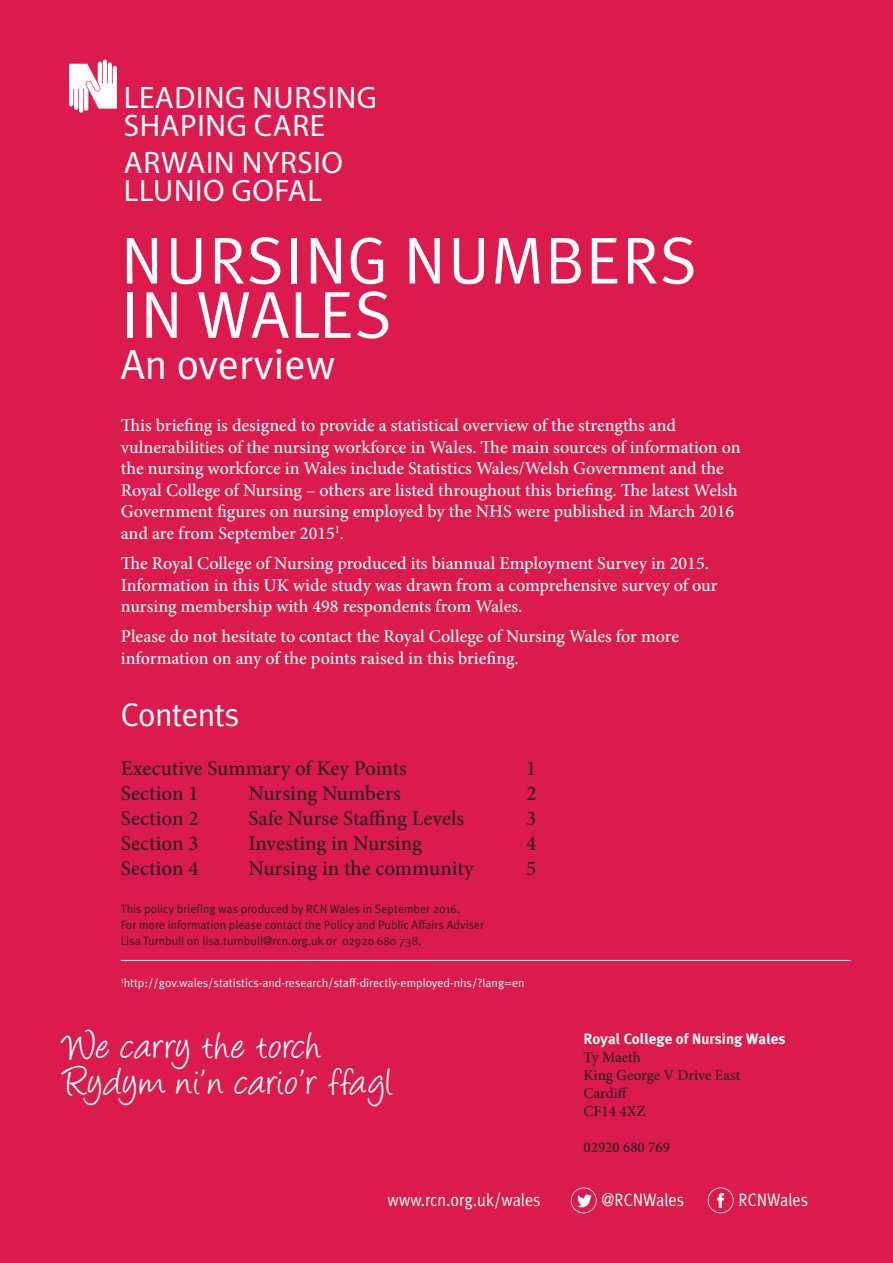
<style>
.page{position:relative;width:893px;height:1263px;background:#db1b4d}
.page>*{position:absolute;margin:0;border:0;box-sizing:border-box;transform-origin:0 0}
.t1{font:66.3px/54.3px "Meta Plus";letter-spacing:.015em;color:#fff}
.t2{font:43.5px/35.5px "Angelina";letter-spacing:.03em;color:#fff}
.t3{font:42.15px "Meta Plus";color:#fff}
.t4{font:33px "Meta Plus";letter-spacing:-.025em;color:#fff}
.t5{font:31.05px/28.2px "Myriad Pro";letter-spacing:.02em;color:#fff}
.t6{font:500 21px "Minion Pro";color:#231f20}
.t7{font:500 18px/21.6px "Minion Pro";color:#fff}
.t8{font:18px "Meta Plus";color:#fff;scale:.9 1}
.t9{font:500 15px/18px "Minion Pro";color:#231f20}
.t10{font:700 15px "Meta Plus";color:#fff}
.t11{font:12px/16.2px "Meta Plus";color:#231f20}
.t12{font:12px "Meta Plus";color:#fff}
</style>
<div class="page">
<svg style="left:69px;top:60px;width:48px;height:53px"></svg>
<svg style="left:577px;top:1194px;width:15px;height:13px"></svg>
<div style="left:571px;top:1187px;width:26px;height:26px;border:2px solid #fff;border-radius:50%"></div>
<svg style="left:717px;top:1193px;width:7px;height:15px"></svg>
<div style="left:708px;top:1187px;width:26px;height:26px;border:2px solid #fff;border-radius:50%"></div>
<hr style="left:121px;top:960px;width:729px;height:1px;background:#fff">
<h3 class="t5" style="left:124px;top:83px;width:255px">LEADING NURSING<br>SHAPING CARE</h3>
<h3 class="t5" style="left:124px;top:148px;width:221px">ARWAIN NYRSIO<br>LLUNIO GOFAL</h3>
<h1 class="t1" style="left:121px;top:238px;width:578px">NURSING NUMBERS<br>IN WALES</h1>
<h3 class="t3" style="left:121px;top:348px;width:216px">An overview</h3>
<p class="t7" style="left:121px;top:416px;width:622px">This briefing is designed to provide a statistical overview of the strengths and vulnerabilities of the nursing workforce in Wales. The main sources of information on the nursing workforce in Wales include Statistics Wales/Welsh Government and the Royal College of Nursing – others are listed throughout this briefing. The latest Welsh Government figures on nursing employed by the NHS were published in March 2016 and are from September 2015<sup>1</sup>.</p>
<p class="t7" style="left:121px;top:554px;width:598px">The Royal College of Nursing produced its biannual Employment Survey in 2015.<br>Information in this UK wide study was drawn from a comprehensive survey of our nursing membership with 498 respondents from Wales.</p>
<p class="t7" style="left:121px;top:627px;width:560px">Please do not hesitate to contact the Royal College of Nursing Wales for more information on any of the points raised in this briefing.</p>
<h3 class="t4" style="left:121px;top:701px;width:120px">Contents</h3>
<p class="t6" style="left:121px;top:760px;width:288px">Executive Summary of Key Points</p>
<p class="t6" style="left:526px;top:760px;width:12px">1</p>
<p class="t6" style="left:121px;top:785px;width:79px">Section 1</p>
<p class="t6" style="left:248px;top:785px;width:154px">Nursing Numbers</p>
<p class="t6" style="left:526px;top:785px;width:12px">2</p>
<p class="t6" style="left:121px;top:810px;width:79px">Section 2</p>
<p class="t6" style="left:248px;top:810px;width:217px">Safe Nurse Staffing Levels</p>
<p class="t6" style="left:526px;top:810px;width:12px">3</p>
<p class="t6" style="left:121px;top:835px;width:79px">Section 3</p>
<p class="t6" style="left:248px;top:835px;width:175px">Investing in Nursing</p>
<p class="t6" style="left:526px;top:835px;width:12px">4</p>
<p class="t6" style="left:121px;top:860px;width:79px">Section 4</p>
<p class="t6" style="left:248px;top:860px;width:227px">Nursing in the community</p>
<p class="t6" style="left:526px;top:860px;width:12px">5</p>
<p class="t11" style="left:121px;top:901px;width:365px">This policy briefing was produced by RCN Wales in September 2016.<br>For more information please contact the Policy and Public Affairs Adviser<br>Lisa Turnbull on lisa.turnbull@rcn.org.uk or 02920 680 738.</p>
<p class="t12" style="left:121px;top:978px;width:405px"><sup>1</sup>http://gov.wales/statistics-and-research/staff-directly-employed-nhs/?lang=en</p>
<h2 class="t2" style="left:64px;top:1023px;width:331px">We carry the torch<br>Rydym ni’n cario’r ffagl</h2>
<p class="t10" style="left:584px;top:1033px;width:204px">Royal College of Nursing Wales</p>
<p class="t9" style="left:584px;top:1050px;width:158px">Ty Maeth<br>King George V Drive East<br>Cardiff<br>CF14 4XZ</p>
<p class="t9" style="left:584px;top:1140px;width:88px">02920 680 769</p>
<p class="t8" style="left:388px;top:1193px;width:171px">www.rcn.org.uk/wales</p>
<p class="t8" style="left:602px;top:1193px;width:93px">@RCNWales</p>
<p class="t8" style="left:739px;top:1193px;width:79px">RCNWales</p>
</div>
